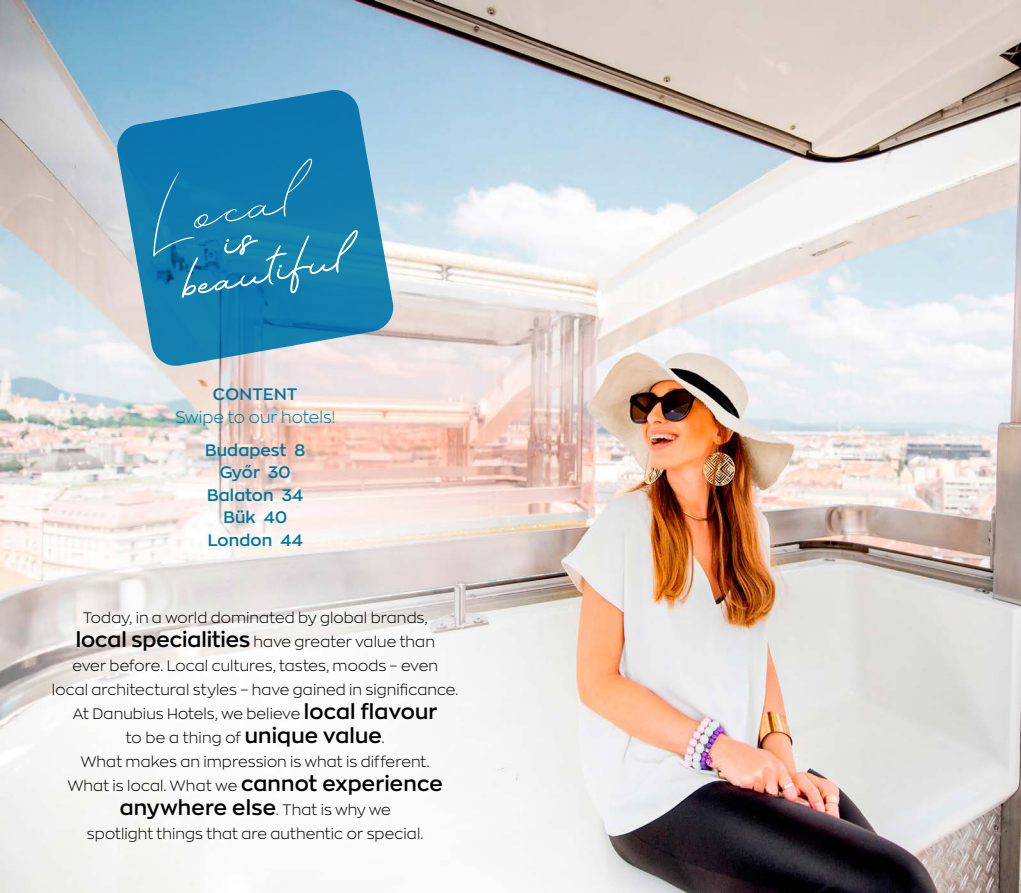
<style>
.page{position:relative;width:1021px;height:893px;background:#fff}
.page>*{position:absolute;margin:0;border:0;box-sizing:border-box;transform-origin:0 0}
.t1{font:600 21px "Zona Pro";letter-spacing:.01em;color:#000}
.t2{font:600 16.5px/22.5px "Zona Pro";letter-spacing:.01em;color:#0077a0;text-align:center}
.t3{font:300 16.5px "Zona Pro";letter-spacing:.005em;color:#0077a0}
.t4{font:300 15px/24px "Zona Pro";letter-spacing:.005em;color:#000;text-align:center}
.s1{font-weight:600;font-size:21px}
.s2{font-weight:300;font-size:15px}
</style>
<div class="page">
<img style="left:0;top:0;width:1020px;height:893px">
<svg style="left:116px;top:88px;width:279px;height:279px;background:#539cc0"></svg>
<svg style="left:153px;top:158px;width:204px;height:140px;background:#1e84b2"></svg>
<p class="t2" style="left:213px;top:383px;width:86px">content</p>
<p class="t3" style="left:175px;top:406px;width:161px">Swipe to our hotels!</p>
<p class="t2" style="left:205px;top:438px;width:102px">Budapest 8<br>Győr 30<br>Balaton 34<br>Bük 40<br>London 44</p>
<p class="t4" style="left:52px;top:605px;width:408px">Today, in a world dominated by global brands,<br><span class="s1">local specialities</span> have greater value than<br>ever before. Local cultures, tastes, moods – even<br>local architectural styles – have gained in significance.<br>At Danubius Hotels, we believe <span class="s1">local flavour<br></span>to be a thing of <span class="s1">unique value</span>.<br>What makes an impression is what is different.<br>What is local. What we <span class="s1">cannot experience</span></p>
<h1 class="t1" style="left:120px;top:794px;width:272px">anywhere else<span class="s2">. That is why we</span></h1>
<p class="t4" style="left:87px;top:821px;width:338px">spotlight things that are authentic or special.</p>
</div>
